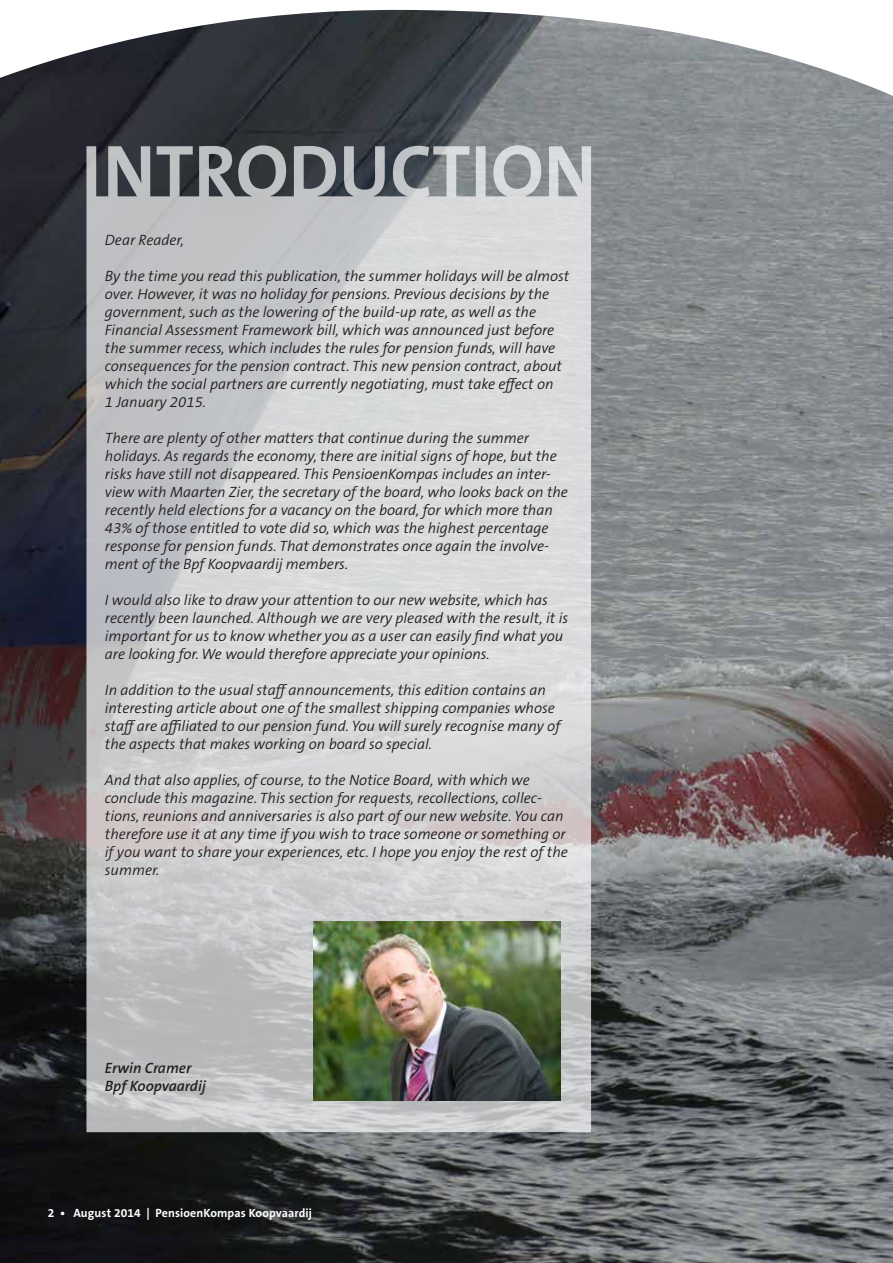
<style>
.page{position:relative;width:893px;height:1263px;background:#fff}
.page>*{position:absolute;margin:0;border:0;box-sizing:border-box;transform-origin:0 0}
.t1{font:italic 300 15px/18px "The Sans B W4";color:#231f20}
.t2{font:italic 600 15px/18px "The Sans B W6";color:#231f20}
.t3{font:700 12px "The Sans B W7";letter-spacing:.01em;color:#fff}
</style>
<div class="page">
<img style="left:0;top:10px;width:893px;height:1253px">
<svg style="left:86px;top:145px;width:505px;height:987px;background:#cacbcd"></svg>
<img style="left:314px;top:921px;width:246px;height:179px">
<p class="t1" style="left:105px;top:231px;width:81px">Dear Reader,</p>
<p class="t1" style="left:105px;top:267px;width:466px">By the time you read this publication, the summer holidays will be almost over. However, it was no holiday for pensions. Previous decisions by the government, such as the lowering of the build-up rate, as well as the Financial Assessment Framework bill, which was announced just before the summer recess, which includes the rules for pension funds, will have consequences for the pension contract. This new pension contract, about which the social partners are currently negotiating, must take effect on<br>1 January 2015.</p>
<p class="t1" style="left:105px;top:429px;width:465px">There are plenty of other matters that continue during the summer holidays. As regards the economy, there are initial signs of hope, but the risks have still not disappeared. This PensioenKompas includes an inter&shy;view with Maarten Zier, the secretary of the board, who looks back on the recently held elections for a vacancy on the board, for which more than 43% of those entitled to vote did so, which was the highest percentage response for pension funds. That demonstrates once again the involve&shy;ment of the Bpf Koopvaardij members.</p>
<p class="t1" style="left:105px;top:591px;width:465px">I would also like to draw your attention to our new website, which has recently been launched. Although we are very pleased with the result, it is important for us to know whether you as a user can easily find what you are looking for. We would therefore appreciate your opinions.</p>
<p class="t1" style="left:105px;top:681px;width:457px">In addition to the usual staff announcements, this edition contains an interesting article about one of the smallest shipping companies whose staff are affiliated to our pension fund. You will surely recognise many of the aspects that makes working on board so special.</p>
<p class="t1" style="left:105px;top:771px;width:465px">And that also applies, of course, to the Notice Board, with which we conclude this magazine. This section for requests, recollections, collec&shy;tions, reunions and anniversaries is also part of our new website. You can therefore use it at any time if you wish to trace someone or something or if you want to share your experiences, etc. I hope you enjoy the rest of the summer.</p>
<p class="t2" style="left:105px;top:1059px;width:103px">Erwin Cramer<br>Bpf Koopvaardij</p>
<p class="t3" style="left:48px;top:1205px;width:266px">2 • August 2014 | PensioenKompas Koopvaardij</p>
</div>
